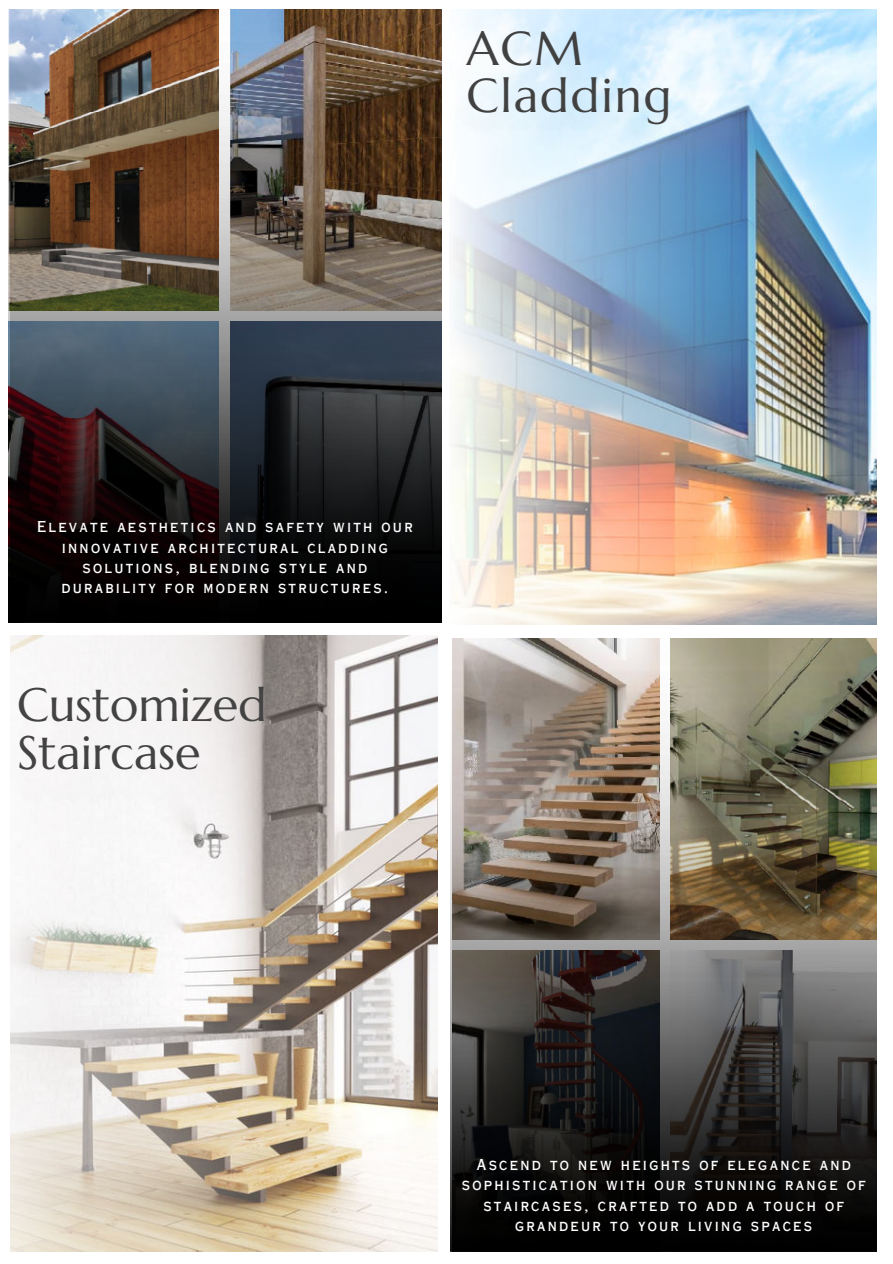
<style>
.page{position:relative;width:893px;height:1264px;background:#fff}
.page>*{position:absolute;margin:0;border:0;box-sizing:border-box;transform-origin:0 0}
.t1{font:47.55px/47.2px "Marcellus";letter-spacing:.04em;color:#414141}
.t2{font:46.95px/48.3px "Marcellus";color:#434343}
.t3{font:15px/20.2px "Copperplate Gothic LT Pro 30 AB";letter-spacing:.15em;color:#fff;text-align:center}
</style>
<div class="page">
<img style="left:452px;top:10px;width:424px;height:614px">
<img style="left:10px;top:635px;width:428px;height:616px">
<img style="left:10px;top:10px;width:431px;height:612px">
<img style="left:450px;top:638px;width:426px;height:612px">
<h1 class="t1" style="left:466px;top:25px;width:206px">ACM<br>Cladding</h1>
<p class="t3" style="left:37px;top:517px;width:377px">Elevate aesthetics and safety with our innovative architectural cladding solutions, blending style and durability for modern structures.</p>
<h2 class="t2" style="left:17px;top:680px;width:251px">Customized<br>Staircase</h2>
<p class="t3" style="left:461px;top:1154px;width:405px">Ascend to new heights of elegance and sophistication with our stunning range of staircases, crafted to add a touch of grandeur to your living spaces</p>
</div>
